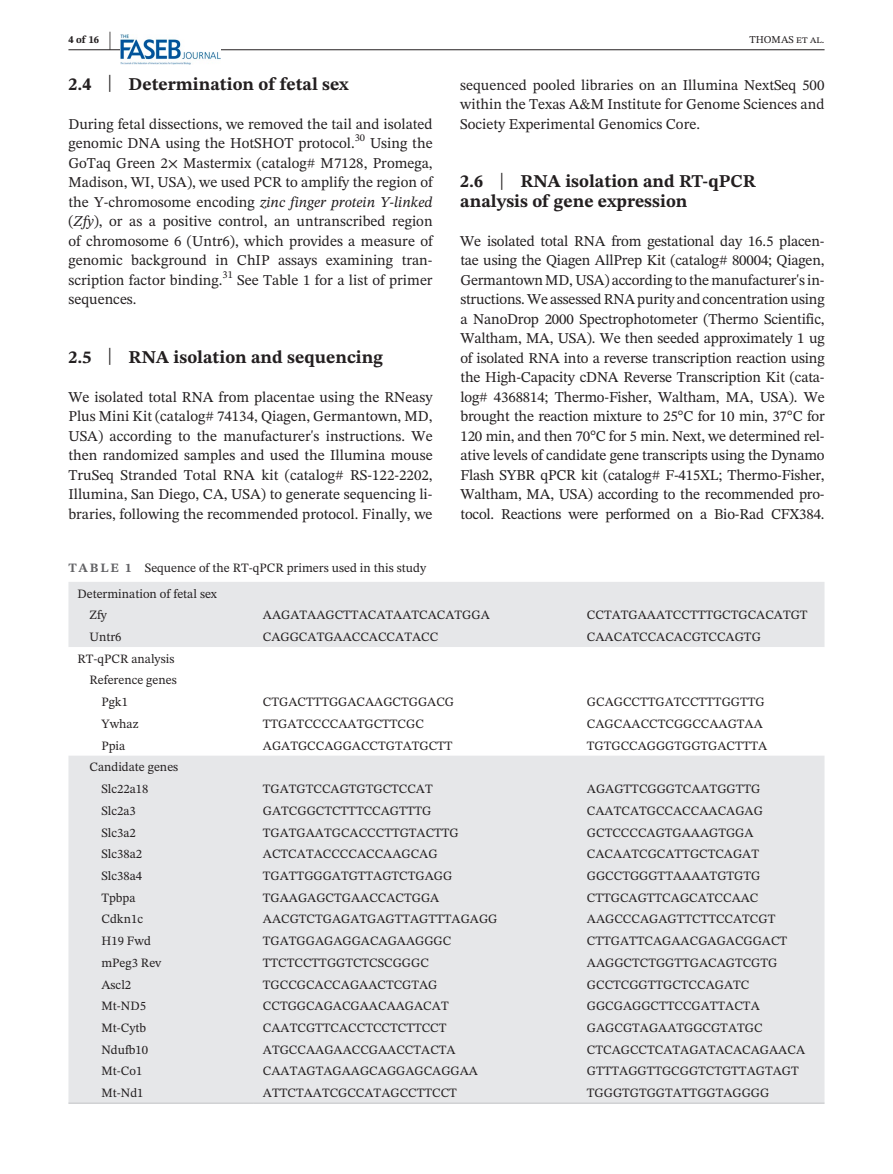
<style>
.page{position:relative;width:893px;height:1174px;background:#fff}
.page>*{position:absolute;margin:0;border:0;box-sizing:border-box;transform-origin:0 0}
.t1{font:700 18px/19.5px "STIX Two Text";color:#231f20}
.t2{font:15px/19.5px "STIX Two Text";color:#231f20;text-align:justify}
.t3{font:12.75px/25.5px "STIX Two Text";color:#231f20}
.t4{font:10.5px "STIX Two Text";color:#231f20}
.t5{font:700 10.5px "STIX Two Text";color:#231f20}
.s1{font-size:21px}
.s2{font-weight:400;font-size:23.7px}
.s3{font-style:italic}
.s4{font-weight:700;color:#636366}
</style>
<div class="page">
<hr style="left:68px;top:49px;width:756px;height:1px;background:#231f20">
<img style="left:121px;top:35px;width:99px;height:30px">
<svg style="left:68px;top:582px;width:756px;height:520px;fill:#e6e7e9"></svg>
<hr style="left:68px;top:1102px;width:186px;height:2px;background:#d1d2d4">
<hr style="left:254px;top:1102px;width:324px;height:2px;background:#d1d2d4">
<hr style="left:578px;top:1102px;width:246px;height:2px;background:#d1d2d4">
<p class="t5" style="left:68px;top:32px;width:44px">4 of 16 <span class="s1">|</span></p>
<p class="t4" style="left:749px;top:32px;width:77px">THOMAS et al.</p>
<p class="t1" style="left:68px;top:74px;width:282px">2.4 <span class="s2">|</span> Determination of fetal sex</p>
<p class="t2" style="left:68px;top:114px;width:366px">During fetal dissections, we removed the tail and isolated genomic DNA using the HotSHOT protocol.</p>
<p class="t2" style="left:460px;top:75px;width:366px">sequenced pooled libraries on an Illumina NextSeq 500 within the Texas A&amp;M Institute for Genome Sciences and Society Experimental Genomics Core.</p>
<p class="t4" style="left:355px;top:130px;width:12px">30</p>
<p class="t2" style="left:68px;top:133px;width:366px;text-indent:302px">Using the GoTaq Green 2× Mastermix (catalog# M7128, Promega, Madison, WI, USA), we used PCR to amplify the region of the Y-chromosome encoding <span class="s3">zinc finger protein Y-linked </span>(<span class="s3">Zfy</span>), or as a positive control, an untranscribed region of chromosome 6 (Untr6), which provides a measure of genomic background in ChIP assays examining tran&shy;scription factor binding.</p>
<p class="t1" style="left:460px;top:172px;width:297px">2.6 <span class="s2">|</span> RNA isolation and RT-qPCR analysis of gene expression</p>
<p class="t2" style="left:460px;top:231px;width:366px">We isolated total RNA from gestational day 16.5 placen&shy;tae using the Qiagen AllPrep Kit (catalog# 80004; Qiagen, Germantown MD, USA) according to the manufacturer's in&shy;structions.We assessedRNApurity and concentrationusing a NanoDrop 2000 Spectrophotometer (Thermo Scientific, Waltham, MA, USA). We then seeded approximately 1 ug of isolated RNA into a reverse transcription reaction using the High-Capacity cDNA Reverse Transcription Kit (cata&shy;log# 4368814; Thermo-Fisher, Waltham, MA, USA). We brought the reaction mixture to 25°C for 10 min, 37°C for 120 min, and then 70°C for 5 min. Next, we determined rel&shy;ative levels of candidate gene transcripts using the Dynamo Flash SYBR qPCR kit (catalog# F-415XL; Thermo-Fisher, Waltham, MA, USA) according to the recommended pro&shy;tocol. Reactions were performed on a Bio-Rad CFX384.</p>
<p class="t4" style="left:223px;top:267px;width:12px">31</p>
<p class="t2" style="left:237px;top:270px;width:197px">See Table 1 for a list of primer</p>
<p class="t2" style="left:68px;top:289px;width:70px">sequences.</p>
<p class="t1" style="left:68px;top:347px;width:316px">2.5 <span class="s2">|</span> RNA isolation and sequencing</p>
<p class="t2" style="left:68px;top:387px;width:366px">We isolated total RNA from placentae using the RNeasy Plus Mini Kit (catalog# 74134, Qiagen, Germantown, MD, USA) according to the manufacturer's instructions. We then randomized samples and used the Illumina mouse TruSeq Stranded Total RNA kit (catalog# RS-122-2202, Illumina, San Diego, CA, USA) to generate sequencing li&shy;braries, following the recommended protocol. Finally, we</p>
<p class="t3" style="left:77px;top:555px;width:350px;text-indent:-9px"><span class="s4">TABLE 1</span> Sequence of the RT-qPCR primers used in this study<br>Determination of fetal sex</p>
<p class="t3" style="left:89px;top:602px;width:19px">Zfy</p>
<p class="t3" style="left:263px;top:602px;width:228px">AAGATAAGCTTACATAATCACATGGA</p>
<p class="t3" style="left:587px;top:602px;width:222px">CCTATGAAATCCTTTGCTGCACATGT</p>
<p class="t3" style="left:89px;top:624px;width:34px">Untr6</p>
<p class="t3" style="left:263px;top:624px;width:177px">CAGGCATGAACCACCATACC</p>
<p class="t3" style="left:587px;top:624px;width:175px">CAACATCCACACGTCCAGTG</p>
<p class="t3" style="left:77px;top:645px;width:99px">RT-qPCR analysis</p>
<p class="t3" style="left:89px;top:667px;width:89px">Reference genes</p>
<p class="t3" style="left:101px;top:689px;width:28px">Pgk1</p>
<p class="t3" style="left:263px;top:689px;width:193px">CTGACTTTGGACAAGCTGGACG</p>
<p class="t3" style="left:587px;top:689px;width:179px">GCAGCCTTGATCCTTTGGTTG</p>
<p class="t3" style="left:101px;top:711px;width:39px">Ywhaz</p>
<p class="t3" style="left:263px;top:711px;width:162px">TTGATCCCCAATGCTTCGC</p>
<p class="t3" style="left:587px;top:711px;width:177px">CAGCAACCTCGGCCAAGTAA</p>
<p class="t3" style="left:101px;top:732px;width:25px">Ppia</p>
<p class="t3" style="left:263px;top:732px;width:191px">AGATGCCAGGACCTGTATGCTT</p>
<p class="t3" style="left:587px;top:732px;width:182px">TGTGCCAGGGTGGTGACTTTA</p>
<p class="t3" style="left:101px;top:756px;width:78px;line-height:21.8px;text-indent:-12px">Candidate genes<br>Slc22a18</p>
<p class="t3" style="left:263px;top:776px;width:171px">TGATGTCCAGTGTGCTCCAT</p>
<p class="t3" style="left:587px;top:776px;width:175px">AGAGTTCGGGTCAATGGTTG</p>
<p class="t3" style="left:101px;top:797px;width:36px">Slc2a3</p>
<p class="t3" style="left:263px;top:797px;width:170px">GATCGGCTCTTTCCAGTTTG</p>
<p class="t3" style="left:587px;top:797px;width:177px">CAATCATGCCACCAACAGAG</p>
<p class="t3" style="left:101px;top:819px;width:36px">Slc3a2</p>
<p class="t3" style="left:263px;top:819px;width:197px">TGATGAATGCACCCTTGTACTTG</p>
<p class="t3" style="left:587px;top:819px;width:168px">GCTCCCCAGTGAAAGTGGA</p>
<p class="t3" style="left:101px;top:841px;width:42px">Slc38a2</p>
<p class="t3" style="left:263px;top:841px;width:176px">ACTCATACCCCACCAAGCAG</p>
<p class="t3" style="left:587px;top:841px;width:174px">CACAATCGCATTGCTCAGAT</p>
<p class="t3" style="left:101px;top:863px;width:42px">Slc38a4</p>
<p class="t3" style="left:263px;top:863px;width:191px">TGATTGGGATGTTAGTCTGAGG</p>
<p class="t3" style="left:587px;top:863px;width:175px">GGCCTGGGTTAAAATGTGTG</p>
<p class="t3" style="left:101px;top:884px;width:36px">Tpbpa</p>
<p class="t3" style="left:263px;top:884px;width:178px">TGAAGAGCTGAACCACTGGA</p>
<p class="t3" style="left:587px;top:884px;width:173px">CTTGCAGTTCAGCATCCAAC</p>
<p class="t3" style="left:101px;top:906px;width:43px">Cdkn1c</p>
<p class="t3" style="left:263px;top:906px;width:236px">AACGTCTGAGATGAGTTAGTTTAGAGG</p>
<p class="t3" style="left:587px;top:906px;width:190px">AAGCCCAGAGTTCTTCCATCGT</p>
<p class="t3" style="left:101px;top:928px;width:51px">H19 Fwd</p>
<p class="t3" style="left:263px;top:928px;width:190px">TGATGGAGAGGACAGAAGGGC</p>
<p class="t3" style="left:587px;top:928px;width:202px">CTTGATTCAGAACGAGACGGACT</p>
<p class="t3" style="left:101px;top:949px;width:61px">mPeg3 Rev</p>
<p class="t3" style="left:263px;top:949px;width:167px">TTCTCCTTGGTCTCSCGGGC</p>
<p class="t3" style="left:587px;top:949px;width:192px">AAGGCTCTGGTTGACAGTCGTG</p>
<p class="t3" style="left:101px;top:971px;width:31px">Ascl2</p>
<p class="t3" style="left:263px;top:971px;width:176px">TGCCGCACCAGAACTCGTAG</p>
<p class="t3" style="left:587px;top:971px;width:164px">GCCTCGGTTGCTCCAGATC</p>
<p class="t3" style="left:101px;top:993px;width:46px">Mt-ND5</p>
<p class="t3" style="left:263px;top:993px;width:187px">CCTGGCAGACGAACAAGACAT</p>
<p class="t3" style="left:587px;top:993px;width:174px">GGCGAGGCTTCCGATTACTA</p>
<p class="t3" style="left:101px;top:1015px;width:46px">Mt-Cytb</p>
<p class="t3" style="left:263px;top:1015px;width:185px">CAATCGTTCACCTCCTCTTCCT</p>
<p class="t3" style="left:587px;top:1015px;width:177px">GAGCGTAGAATGGCGTATGC</p>
<p class="t3" style="left:101px;top:1036px;width:48px">Ndufb10</p>
<p class="t3" style="left:263px;top:1036px;width:194px">ATGCCAAGAACCGAACCTACTA</p>
<p class="t3" style="left:587px;top:1036px;width:220px">CTCAGCCTCATAGATACACAGAACA</p>
<p class="t3" style="left:101px;top:1058px;width:42px">Mt-Co1</p>
<p class="t3" style="left:263px;top:1058px;width:217px">CAATAGTAGAAGCAGGAGCAGGAA</p>
<p class="t3" style="left:587px;top:1058px;width:213px">GTTTAGGTTGCGGTCTGTTAGTAGT</p>
<p class="t3" style="left:101px;top:1080px;width:44px">Mt-Nd1</p>
<p class="t3" style="left:263px;top:1080px;width:195px">ATTCTAATCGCCATAGCCTTCCT</p>
<p class="t3" style="left:587px;top:1080px;width:184px">TGGGTGTGGTATTGGTAGGGG</p>
</div>
